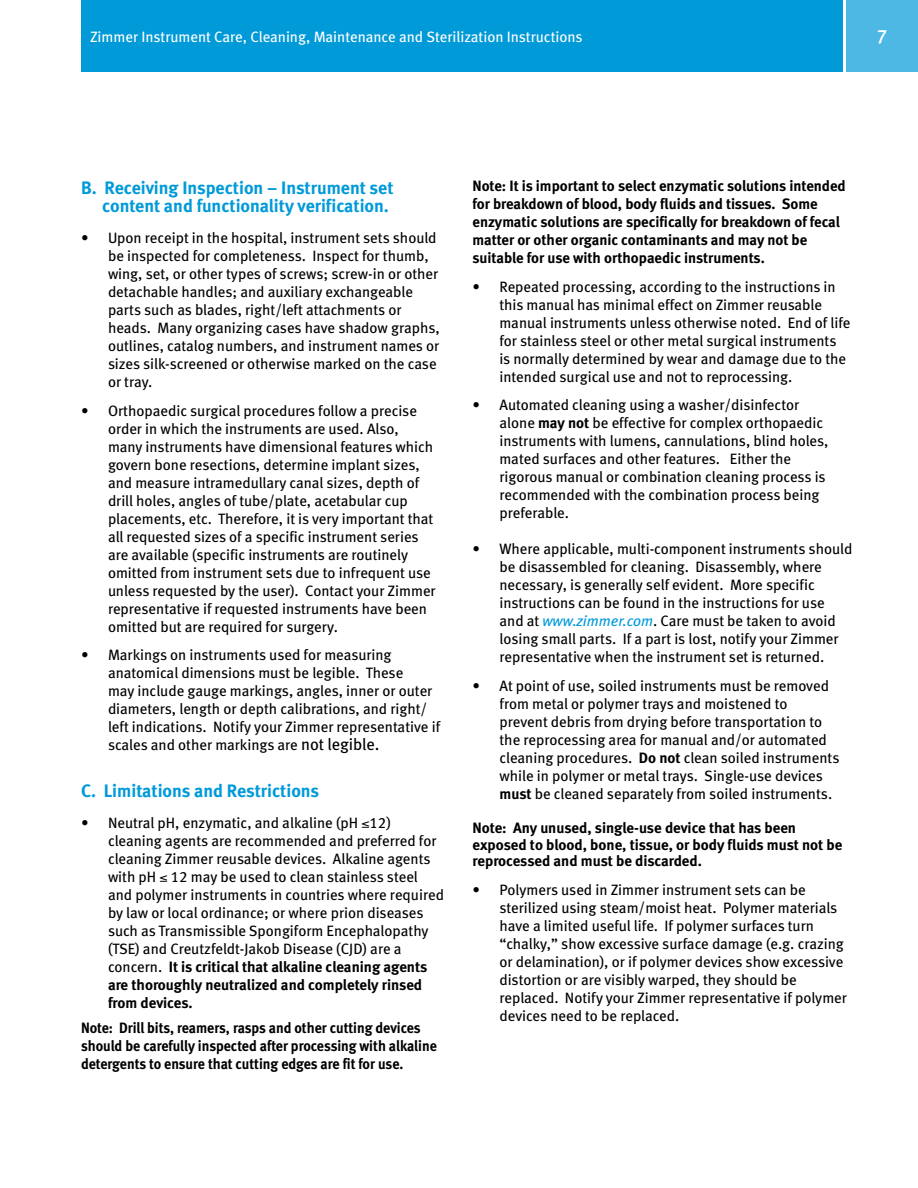
<style>
.page{position:relative;width:918px;height:1188px;background:#fff}
.page>*{position:absolute;margin:0;border:0;box-sizing:border-box;transform-origin:0 0}
.t1{font:19.5px "Meta Medium LF";color:#fff}
.t2{font:18px/18px "Meta Bold LF";color:#009ad9;text-align:right}
.t3{font:15px/18px "Meta Book LF";color:#000}
.t4{font:15px/18px "Meta Bold LF";color:#000}
.t5{font:15px/18px "Meta Bold LF";color:#000;scale:.94 1}
.t6{font:15px "Meta Book LF";color:#fff}
.s1{font-size:16.5px}
.s2{font-family:"Meta Book LF"}
.s3{font-family:"Meta Bold LF"}
.s4{font-style:italic;color:#009ad9}
</style>
<div class="page">
<div style="left:81px;top:0;width:762px;height:72px;background:#009ad9"></div>
<div style="left:846px;top:0;width:72px;height:72px;background:#4db8e4"></div>
<p class="t6" style="left:90px;top:28px;width:494px">Zimmer Instrument Care, Cleaning, Maintenance and Sterilization Instructions</p>
<h1 class="t1" style="left:877px;top:25px;width:12px">7</h1>
<p class="t2" style="left:81px;top:178px;width:314px">B. Receiving Inspection – Instrument set content and functionality verification.</p>
<p class="t3" style="left:108px;top:229px;width:333px;text-indent:-27px">• Upon receipt in the hospital, instrument sets should be inspected for completeness. Inspect for thumb, wing, set, or other types of screws; screw-in or other detachable handles; and auxiliary exchangeable parts such as blades, right/left attachments or heads. Many organizing cases have shadow graphs, outlines, catalog numbers, and instrument names or sizes silk-screened or otherwise marked on the case or tray.</p>
<p class="t3" style="left:108px;top:402px;width:329px;text-indent:-27px">• Orthopaedic surgical procedures follow a precise order in which the instruments are used. Also, many instruments have dimensional features which govern bone resections, determine implant sizes, and measure intramedullary canal sizes, depth of drill holes, angles of tube/plate, acetabular cup placements, etc. Therefore, it is very important that all requested sizes of a specific instrument series are available (specific instruments are routinely omitted from instrument sets due to infrequent use unless requested by the user). Contact your Zimmer representative if requested instruments have been omitted but are required for surgery.</p>
<p class="t3" style="left:108px;top:646px;width:334px;text-indent:-27px">• Markings on instruments used for measuring anatomical dimensions must be legible. These<br>may include gauge markings, angles, inner or outer diameters, length or depth calibrations, and right/ left indications. Notify your Zimmer representative if scales and other markings are <span class="s1">not legible.</span></p>
<p class="t2" style="left:81px;top:781px;width:240px">C. Limitations and Restrictions</p>
<p class="t3" style="left:108px;top:814px;width:337px;text-indent:-27px">• Neutral pH, enzymatic, and alkaline (pH ≤12) cleaning agents are recommended and preferred for cleaning Zimmer reusable devices. Alkaline agents with pH ≤ 12 may be used to clean stainless steel and polymer instruments in countries where required by law or local ordinance; or where prion diseases such as Transmissible Spongiform Encephalopathy (TSE) and Creutzfeldt-Jakob Disease (CJD) are a</p>
<p class="t4" style="left:108px;top:958px;width:321px"><span class="s2">concern.</span> It is critical that alkaline cleaning agents are thoroughly neutralized and completely rinsed from devices.</p>
<p class="t5" style="left:81px;top:1019px;width:380px">Note: Drill bits, reamers, rasps and other cutting devices should be carefully inspected after processing with alkaline detergents to ensure that cutting edges are fit for use.</p>
<p class="t4" style="left:472px;top:177px;width:375px">Note: It is important to select enzymatic solutions intended for breakdown of blood, body fluids and tissues. Some enzymatic solutions are specifically for breakdown of fecal matter or other organic contaminants and may not be suitable for use with orthopaedic instruments.</p>
<p class="t3" style="left:500px;top:278px;width:353px;text-indent:-27px">• Repeated processing, according to the instructions in this manual has minimal effect on Zimmer reusable manual instruments unless otherwise noted. End of life for stainless steel or other metal surgical instruments is normally determined by wear and damage due to the intended surgical use and not to reprocessing.</p>
<p class="t3" style="left:500px;top:396px;width:331px;text-indent:-27px">• Automated cleaning using a washer/disinfector alone <span class="s3">may not</span> be effective for complex orthopaedic instruments with lumens, cannulations, blind holes, mated surfaces and other features. Either the rigorous manual or combination cleaning process is recommended with the combination process being preferable.</p>
<p class="t3" style="left:500px;top:540px;width:354px;text-indent:-27px">• Where applicable, multi-component instruments should be disassembled for cleaning. Disassembly, where necessary, is generally self evident. More specific instructions can be found in the instructions for use and at <span class="s4">www.zimmer.com</span>. Care must be taken to avoid losing small parts. If a part is lost, notify your Zimmer representative when the instrument set is returned.</p>
<p class="t3" style="left:500px;top:677px;width:342px;text-indent:-27px">• At point of use, soiled instruments must be removed from metal or polymer trays and moistened to prevent debris from drying before transportation to the reprocessing area for manual and/or automated cleaning procedures. <span class="s3">Do not</span> clean soiled instruments while in polymer or metal trays. Single-use devices <span class="s3">must</span> be cleaned separately from soiled instruments.</p>
<p class="t4" style="left:473px;top:820px;width:371px;line-height:16.5px">Note: Any unused, single-use device that has been exposed to blood, bone, tissue, or body fluids must not be reprocessed and must be discarded.</p>
<p class="t3" style="left:500px;top:881px;width:349px;text-indent:-27px">• Polymers used in Zimmer instrument sets can be sterilized using steam/moist heat. Polymer materials have a limited useful life. If polymer surfaces turn “chalky,” show excessive surface damage (e.g. crazing or delamination), or if polymer devices show excessive distortion or are visibly warped, they should be replaced. Notify your Zimmer representative if polymer devices need to be replaced.</p>
</div>
